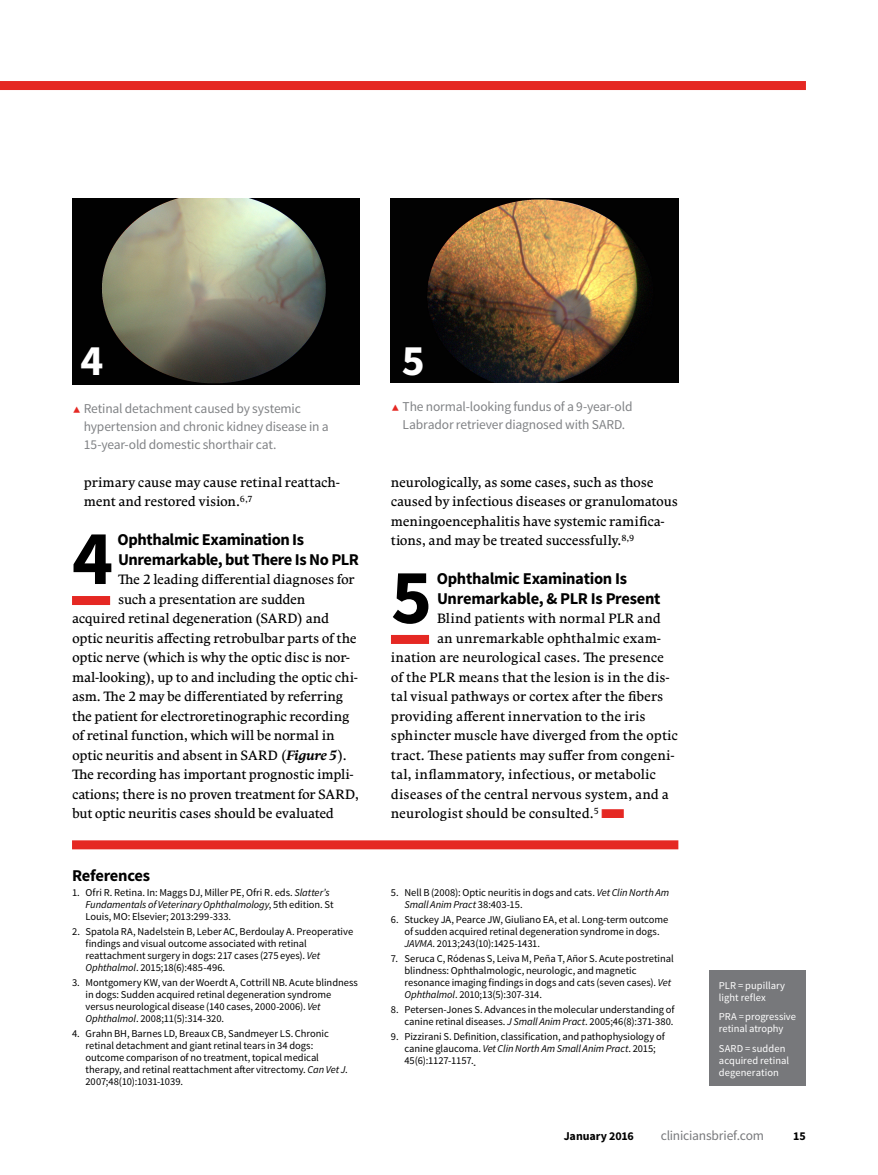
<style>
.page{position:relative;width:878px;height:1175px;background:#fff}
.page>*{position:absolute;margin:0;border:0;box-sizing:border-box;transform-origin:0 0}
.t1{font:700 78px "Source Sans Pro";color:#000}
.t2{font:700 43.5px "Source Sans Pro";color:#fff}
.Head_A{font:700 16.5px/19.5px "Source Sans Pro";letter-spacing:-.025em;color:#000}
.Body_Comenia_Serif{font:13.5px/19.5px "Comenia Serif Pro";letter-spacing:-.005em;color:#000}
.Figure_Caption{font:13.5px/18px "Source Sans Pro";letter-spacing:-.015em;color:#808285}
.t3{font:13.5px "Source Sans Pro";letter-spacing:-.015em;color:#77787b}
.t4{font:700 12px "Source Sans Pro";letter-spacing:-.005em;color:#000}
.References{font:10.5px/12px "Source Sans Pro";letter-spacing:-.005em;color:#000}
.Acronyms{font:10.5px/12px "Source Sans Pro";letter-spacing:.005em;color:#fff}
.s1{font-weight:700;font-style:italic}
.s2{color:#e52823}
.s3{font-style:italic}
</style>
<div class="page">
<div style="left:0;top:81px;width:806px;height:9px;background:#e52823"></div>
<div style="left:391px;top:635px;width:38px;height:9px;background:#e52823"></div>
<img style="left:72px;top:198px;width:287px;height:186px">
<img style="left:391px;top:198px;width:287px;height:184px">
<div style="left:72px;top:596px;width:38px;height:9px;background:#e52823"></div>
<div style="left:710px;top:970px;width:96px;height:116px;background:#77787b"></div>
<div style="left:72px;top:840px;width:606px;height:9px;background:#e52823"></div>
<p class="t2" style="left:81px;top:332px;width:24px">4</p>
<p class="t2" style="left:402px;top:332px;width:24px">5</p>
<p class="Figure_Caption" style="left:402px;top:397px;width:231px">The normal-looking fundus of a 9-year-old<br>Labrador retriever diagnosed with SARD.</p>
<p class="Figure_Caption" style="left:84px;top:399px;width:246px">Retinal detachment caused by systemic hypertension and chronic kidney disease in a<br>15-year-old domestic shorthair cat.</p>
<p class="Body_Comenia_Serif" style="left:84px;top:472px;width:258px">primary cause may cause retinal reattach&shy;ment and restored vision.<sup>6,7</sup></p>
<p class="t1" style="left:72px;top:508px;width:43px">4</p>
<p class="Head_A" style="left:118px;top:530px;width:243px">Ophthalmic Examination Is<br>Unremarkable, but There Is No PLR</p>
<p class="Body_Comenia_Serif" style="left:391px;top:472px;width:288px">neurologically, as some cases, such as those caused by infectious diseases or granulomatous meningoencephalitis have systemic ramifica&shy;tions, and may be treated successfully.<sup>8,9</sup></p>
<p class="t1" style="left:391px;top:547px;width:43px">5</p>
<p class="Head_A" style="left:436px;top:569px;width:225px">Ophthalmic Examination Is<br>Unremarkable, &amp; PLR Is Present</p>
<p class="Body_Comenia_Serif" style="left:118px;top:569px;width:238px">The 2 leading differential diagnoses for</p>
<p class="Body_Comenia_Serif" style="left:118px;top:589px;width:189px">such a presentation are sudden</p>
<p class="Body_Comenia_Serif" style="left:72px;top:608px;width:258px">acquired retinal degeneration (SARD) and</p>
<p class="Body_Comenia_Serif" style="left:72px;top:628px;width:286px">optic neuritis affecting retrobulbar parts of the</p>
<p class="Body_Comenia_Serif" style="left:72px;top:647px;width:279px">optic nerve (which is why the optic disc is nor-</p>
<p class="Body_Comenia_Serif" style="left:72px;top:667px;width:287px">mal-looking), up to and including the optic chi-</p>
<p class="Body_Comenia_Serif" style="left:72px;top:686px;width:273px">asm. The 2 may be differentiated by referring</p>
<p class="Body_Comenia_Serif" style="left:72px;top:706px;width:279px">the patient for electroretinographic recording</p>
<p class="Body_Comenia_Serif" style="left:72px;top:725px;width:264px">of retinal function, which will be normal in</p>
<p class="Body_Comenia_Serif" style="left:72px;top:745px;width:276px">optic neuritis and absent in SARD (<span class="s1">Figure 5</span>).</p>
<p class="Body_Comenia_Serif" style="left:72px;top:764px;width:283px">The recording has important prognostic impli-</p>
<p class="Body_Comenia_Serif" style="left:72px;top:784px;width:289px">cations; there is no proven treatment for SARD,</p>
<p class="Body_Comenia_Serif" style="left:72px;top:803px;width:263px">but optic neuritis cases should be evaluated</p>
<p class="Body_Comenia_Serif" style="left:437px;top:608px;width:225px">Blind patients with normal PLR and</p>
<p class="Body_Comenia_Serif" style="left:437px;top:628px;width:225px">an unremarkable ophthalmic exam-</p>
<p class="Body_Comenia_Serif" style="left:391px;top:647px;width:274px">ination are neurological cases. The presence</p>
<p class="Body_Comenia_Serif" style="left:391px;top:667px;width:280px">of the PLR means that the lesion is in the dis-</p>
<p class="Body_Comenia_Serif" style="left:391px;top:686px;width:274px">tal visual pathways or cortex after the fibers</p>
<p class="Body_Comenia_Serif" style="left:391px;top:706px;width:256px">providing afferent innervation to the iris</p>
<p class="Body_Comenia_Serif" style="left:391px;top:725px;width:288px">sphincter muscle have diverged from the optic</p>
<p class="Body_Comenia_Serif" style="left:391px;top:745px;width:285px">tract. These patients may suffer from congeni-</p>
<p class="Body_Comenia_Serif" style="left:391px;top:764px;width:266px">tal, inflammatory, infectious, or metabolic</p>
<p class="Body_Comenia_Serif" style="left:391px;top:784px;width:279px">diseases of the central nervous system, and a</p>
<p class="Body_Comenia_Serif" style="left:391px;top:803px;width:235px">neurologist should be consulted.<sup>5</sup> <span class="s2">■</span></p>
<p class="Head_A" style="left:72px;top:866px;width:80px">References</p>
<p class="References" style="left:86px;top:887px;width:249px;text-indent:-14px">1. Ofri R. Retina. In: Maggs DJ, Miller PE, Ofri R. eds. <span class="s3">Slatter’s<br>Fundamentals of Veterinary Ophthalmology</span>, 5th edition. St<br>Louis, MO: Elsevier; 2013:299-333.</p>
<p class="References" style="left:86px;top:926px;width:269px;text-indent:-14px">2. Spatola RA, Nadelstein B, Leber AC, Berdoulay A. Preoperative findings and visual outcome associated with retinal reattachment surgery in dogs: 217 cases (275 eyes). <span class="s3">Vet Ophthalmol</span>. 2015;18(6):485-496.</p>
<p class="References" style="left:86px;top:977px;width:274px;text-indent:-14px">3. Montgomery KW, van der Woerdt A, Cottrill NB. Acute blindness in dogs: Sudden acquired retinal degeneration syndrome versus neurological disease (140 cases, 2000-2006). <span class="s3">Vet Ophthalmol</span>. 2008;11(5):314-320.</p>
<p class="References" style="left:86px;top:1028px;width:264px;text-indent:-14px">4. Grahn BH, Barnes LD, Breaux CB, Sandmeyer LS. Chronic retinal detachment and giant retinal tears in 34 dogs: outcome comparison of no treatment, topical medical therapy, and retinal reattachment after vitrectomy. <span class="s3">Can Vet J</span>.<br>2007;48(10):1031-1039.</p>
<p class="References" style="left:404px;top:886px;width:266px;text-indent:-14px">5. Nell B (2008): Optic neuritis in dogs and cats. <span class="s3">Vet Clin North Am<br>Small Anim Pract</span> 38:403-15.</p>
<p class="References" style="left:404px;top:913px;width:265px;text-indent:-14px">6. Stuckey JA, Pearce JW, Giuliano EA, et al. Long-term outcome of sudden acquired retinal degeneration syndrome in dogs.<br><span class="s3">JAVMA</span>. 2013;243(10):1425-1431.</p>
<p class="References" style="left:404px;top:952px;width:271px;text-indent:-14px">7. Seruca C, Ródenas S, Leiva M, Peña T, Añor S. Acute postretinal blindness: Ophthalmologic, neurologic, and magnetic resonance imaging findings in dogs and cats (seven cases). <span class="s3">Vet Ophthalmol</span>. 2010;13(5):307-314.</p>
<p class="References" style="left:391px;top:1003px;width:285px;text-align:right">8. Petersen-Jones S. Advances in the molecular understanding of canine retinal diseases. <span class="s3">J Small Anim Pract</span>. 2005;46(8):371-380.</p>
<p class="References" style="left:404px;top:1030px;width:262px;text-indent:-14px">9. Pizzirani S. Definition, classification, and pathophysiology of canine glaucoma. <span class="s3">Vet Clin North Am Small Anim Pract</span>. 2015;<br>45(6):1127-1157.</p>
<p class="Acronyms" style="left:718px;top:979px;width:68px">PLR = pupillary light reflex</p>
<p class="Acronyms" style="left:718px;top:1011px;width:79px">PRA <span class="s3">=</span> progressive retinal atrophy</p>
<p class="Acronyms" style="left:718px;top:1042px;width:72px">SARD = sudden acquired retinal degeneration</p>
<p class="t4" style="left:563px;top:1128px;width:72px">January 2016</p>
<p class="t3" style="left:660px;top:1127px;width:105px">cliniciansbrief.com</p>
<p class="t4" style="left:793px;top:1128px;width:14px">15</p>
</div>
